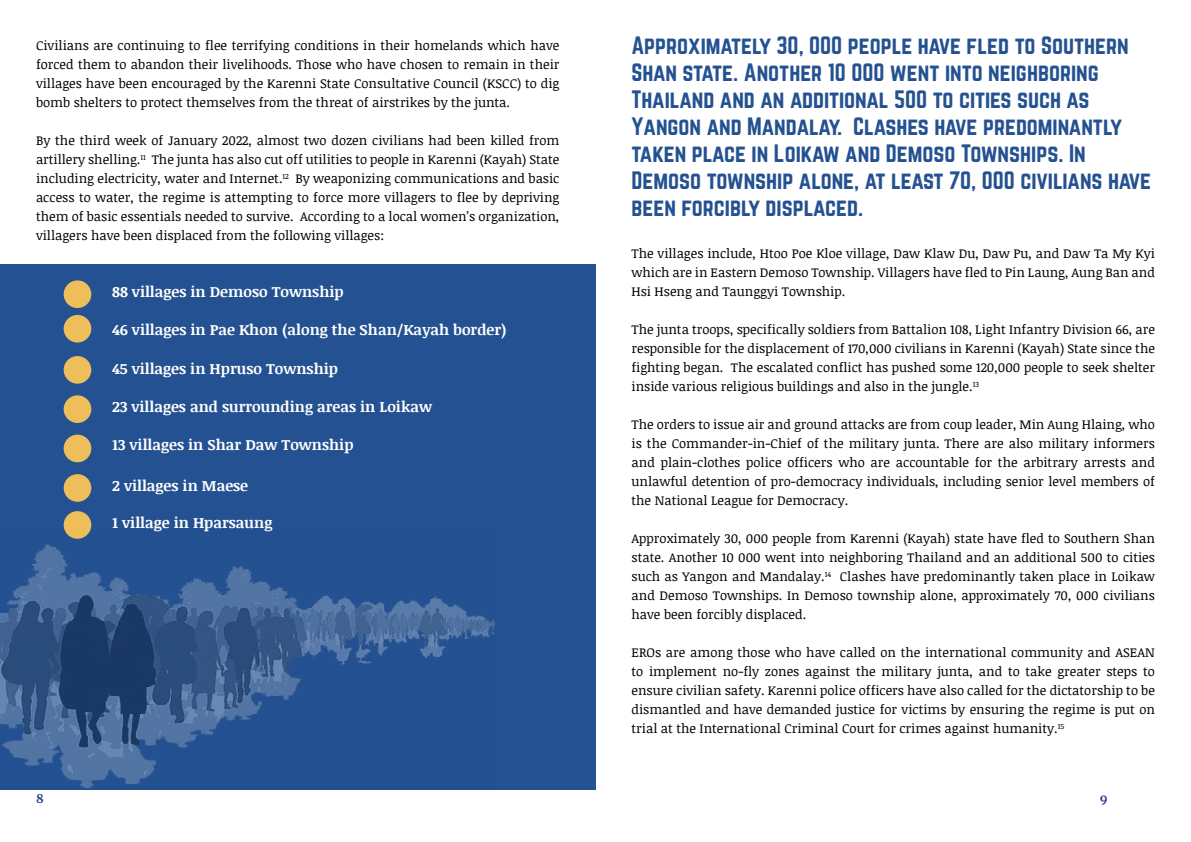
<style>
.page{position:relative;width:1191px;height:842px;background:#fff}
.page>*{position:absolute;margin:0;border:0;box-sizing:border-box;transform-origin:0 0}
.t1{font:22px/27px "Norwester";color:#245191}
.t2{font:700 15px "Noticia Text";color:#fff}
.t3{font:13px/19px "Noticia Text";color:#000;text-align:justify}
.t4{font:700 12px "Merriweather";color:#25408f}
</style>
<div class="page">
<div style="left:0;top:264px;width:595px;height:525px;background:#245191"></div>
<div style="left:64px;top:280px;width:27px;height:28px;background:#edbe5a;border-radius:50%"></div>
<div style="left:64px;top:315px;width:27px;height:28px;background:#edbe5a;border-radius:50%"></div>
<div style="left:64px;top:356px;width:27px;height:28px;background:#edbe5a;border-radius:50%"></div>
<div style="left:64px;top:395px;width:27px;height:28px;background:#edbe5a;border-radius:50%"></div>
<div style="left:64px;top:435px;width:27px;height:27px;background:#edbe5a;border-radius:50%"></div>
<div style="left:64px;top:474px;width:27px;height:28px;background:#edbe5a;border-radius:50%"></div>
<div style="left:64px;top:511px;width:27px;height:28px;background:#edbe5a;border-radius:50%"></div>
<img style="left:0;top:531px;width:497px;height:259px">
<svg style="left:0;top:539px;width:497px;height:248px"></svg>
<p class="t3" style="left:36px;top:35px;width:525px">Civilians are continuing to flee terrifying conditions in their homelands which have forced them to abandon their livelihoods. Those who have chosen to remain in their villages have been encouraged by the Karenni State Consultative Council (KSCC) to dig bomb shelters to protect themselves from the threat of airstrikes by the junta.</p>
<p class="t3" style="left:36px;top:131px;width:525px">By the third week of January 2022, almost two dozen civilians had been killed from artillery shelling.<sup>11</sup> The junta has also cut off utilities to people in Karenni (Kayah) State including electricity, water and Internet.<sup>12</sup> By weaponizing communications and basic access to water, the regime is attempting to force more villagers to flee by depriving them of basic essentials needed to survive. According to a local women’s organization, villagers have been displaced from the following villages:</p>
<p class="t2" style="left:112px;top:281px;width:233px">88 villages in Demoso Township</p>
<p class="t2" style="left:112px;top:319px;width:396px">46 villages in Pae Khon (along the Shan/Kayah border)</p>
<p class="t2" style="left:112px;top:358px;width:227px">45 villages in Hpruso Township</p>
<p class="t2" style="left:112px;top:396px;width:321px">23 villages and surrounding areas in Loikaw</p>
<p class="t2" style="left:112px;top:434px;width:243px">13 villages in Shar Daw Township</p>
<p class="t2" style="left:112px;top:475px;width:138px">2 villages in Maese</p>
<p class="t2" style="left:112px;top:512px;width:162px">1 village in Hparsaung</p>
<p class="t1" style="left:631px;top:32px;width:521px">Approximately 30, 000 people have fled to Southern Shan state. Another 10 000 went into neighboring Thailand and an additional 500 to cities such as Yangon and Mandalay. Clashes have predominantly taken place in Loikaw and Demoso Townships. In Demoso township alone, at least 70, 000 civilians have been forcibly displaced.</p>
<p class="t3" style="left:631px;top:244px;width:525px">The villages include, Htoo Poe Kloe village, Daw Klaw Du, Daw Pu, and Daw Ta My Kyi which are in Eastern Demoso Township. Villagers have fled to Pin Laung, Aung Ban and Hsi Hseng and Taunggyi Township.</p>
<p class="t3" style="left:631px;top:320px;width:525px">The junta troops, specifically soldiers from Battalion 108, Light Infantry Division 66, are responsible for the displacement of 170,000 civilians in Karenni (Kayah) State since the fighting began. The escalated conflict has pushed some 120,000 people to seek shelter inside various religious buildings and also in the jungle.<sup>13</sup></p>
<p class="t3" style="left:631px;top:415px;width:525px">The orders to issue air and ground attacks are from coup leader, Min Aung Hlaing, who is the Commander-in-Chief of the military junta. There are also military informers and plain-clothes police officers who are accountable for the arbitrary arrests and unlawful detention of pro-democracy individuals, including senior level members of the National League for Democracy.</p>
<p class="t3" style="left:631px;top:529px;width:525px">Approximately 30, 000 people from Karenni (Kayah) state have fled to Southern Shan state. Another 10 000 went into neighboring Thailand and an additional 500 to cities such as Yangon and Mandalay.<sup>14</sup> Clashes have predominantly taken place in Loikaw and Demoso Townships. In Demoso township alone, approximately 70, 000 civilians have been forcibly displaced.</p>
<p class="t3" style="left:631px;top:643px;width:525px">EROs are among those who have called on the international community and ASEAN to implement no-fly zones against the military junta, and to take greater steps to ensure civilian safety. Karenni police officers have also called for the dictatorship to be dismantled and have demanded justice for victims by ensuring the regime is put on trial at the International Criminal Court for crimes against humanity.<sup>15</sup></p>
<p class="t4" style="left:36px;top:790px;width:9px">8</p>
<p class="t4" style="left:1099px;top:790px;width:9px">9</p>
</div>
